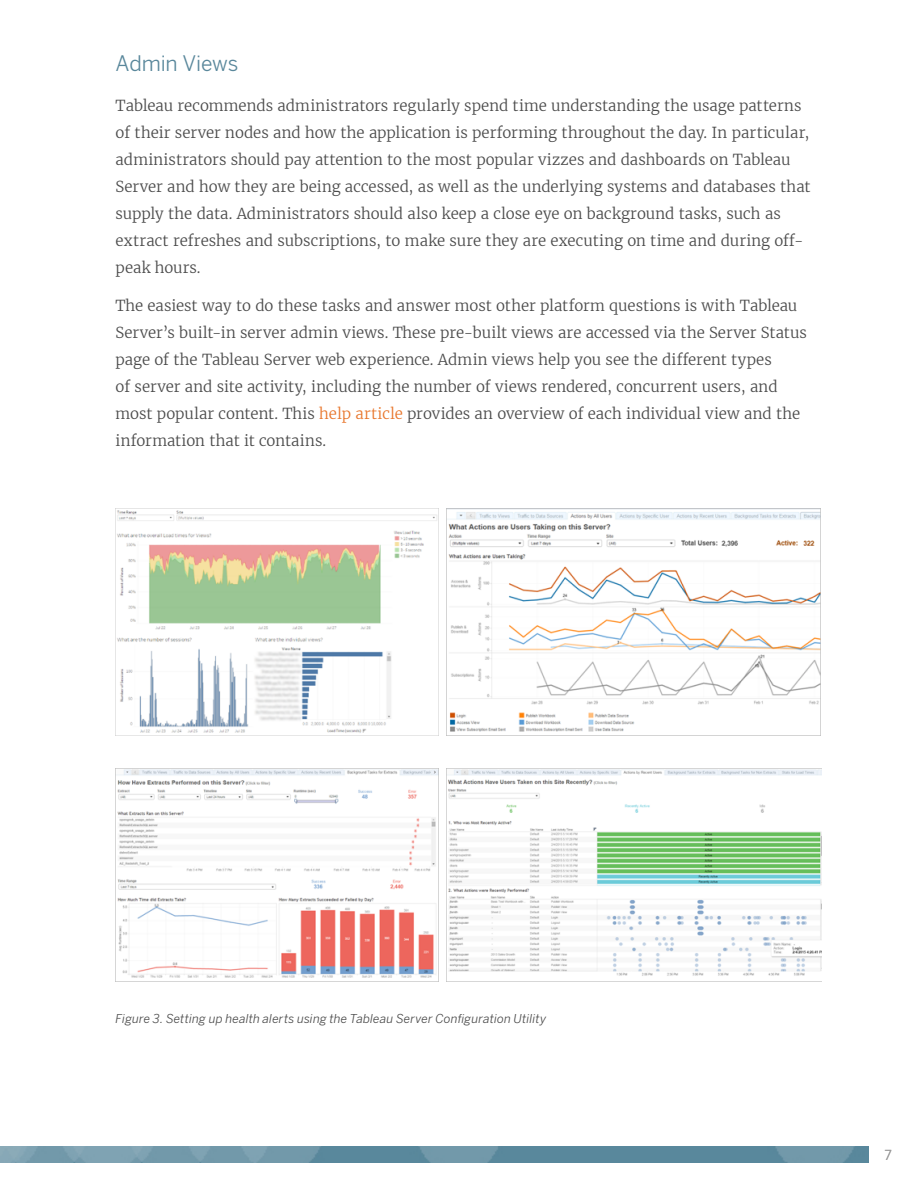
<style>
.page{position:relative;width:918px;height:1188px;background:#fff}
.page>*{position:absolute;margin:0;border:0;box-sizing:border-box;transform-origin:0 0}
.BODYCOPY-subhead{font:21px "Benton Sans";letter-spacing:-.01em;color:#59879b}
.BODYCOPY-standard{font:300 15px/27px "Merriweather";color:#4b4b4b}
.t1{font:13.5px "Benton Sans";color:#9b9b9b}
.BODYCOPY-standard-2{font:italic 12px "Benton Sans";letter-spacing:.01em;color:#4b4b4b}
.s1{color:#e8762c}
</style>
<div class="page">
<img style="left:0;top:1147px;width:868px;height:15px">
<img style="left:116px;top:508px;width:323px;height:228px">
<img style="left:447px;top:508px;width:374px;height:228px">
<img style="left:116px;top:768px;width:322px;height:214px">
<img style="left:446px;top:768px;width:375px;height:213px">
<p class="BODYCOPY-subhead" style="left:116px;top:50px;width:124px">Admin Views</p>
<p class="BODYCOPY-standard" style="left:116px;top:92px;width:697px">Tableau recommends administrators regularly spend time understanding the usage patterns of their server nodes and how the application is performing throughout the day. In particular, administrators should pay attention to the most popular vizzes and dashboards on Tableau Server and how they are being accessed, as well as the underlying systems and databases that supply the data. Administrators should also keep a close eye on background tasks, such as extract refreshes and subscriptions, to make sure they are executing on time and during off&shy;peak hours.</p>
<p class="BODYCOPY-standard" style="left:116px;top:291px;width:693px">The easiest way to do these tasks and answer most other platform questions is with Tableau Server’s built-in server admin views. These pre-built views are accessed via the Server Status page of the Tableau Server web experience. Admin views help you see the different types<br>of server and site activity, including the number of views rendered, concurrent users, and most popular content. This <span class="s1">help article</span> provides an overview of each individual view and the information that it contains.</p>
<p class="BODYCOPY-standard-2" style="left:116px;top:1012px;width:432px">Figure 3. Setting up health alerts using the Tableau Server Configuration Utility</p>
<p class="t1" style="left:885px;top:1147px;width:9px">7</p>
</div>
